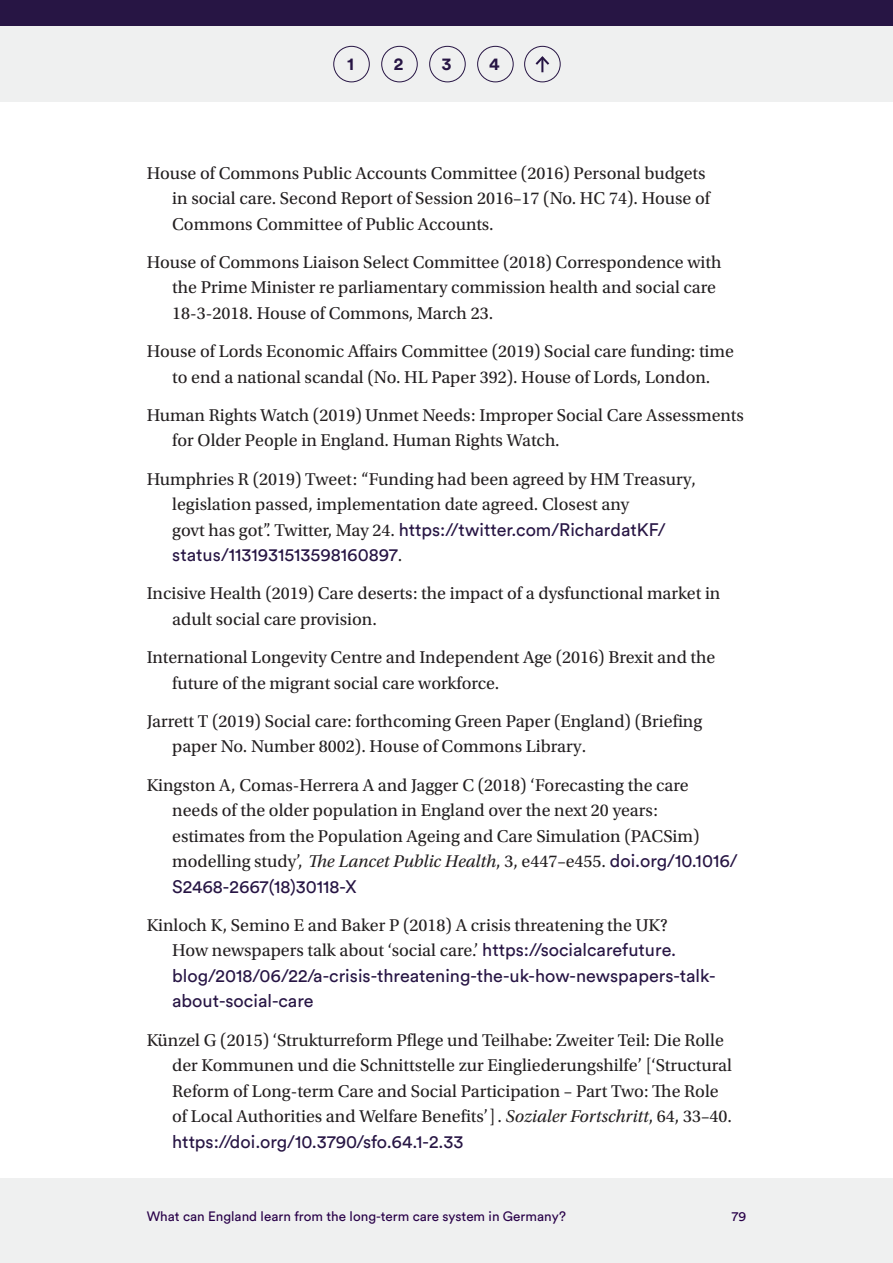
<style>
.page{position:relative;width:893px;height:1263px;background:#fff}
.page>*{position:absolute;margin:0;border:0;box-sizing:border-box;transform-origin:0 0}
.Bibliography{font:18px/25.5px "Utopia Std";color:#231f20}
.Bibliography-2{font:18px/25.5px "Circular Pro";color:#271544}
.t1{font:700 17.55px "Circular Pro";color:#271544}
.t2{font:13.5px "Circular Pro";color:#280048}
.s1{font-family:"Circular Pro";color:#271544}
.s2{font-style:italic}
.s3{font-family:"Utopia Std";color:#231f20}
</style>
<div class="page">
<div style="left:0;top:0;width:893px;height:26px;background:#271544"></div>
<div style="left:0;top:26px;width:893px;height:76px;background:#eff0f0"></div>
<div style="left:0;top:1179px;width:893px;height:84px;background:#eff0f0"></div>
<div style="left:381px;top:46px;width:37px;height:36px;border:1px solid #271544;border-radius:50%"></div>
<div style="left:429px;top:46px;width:36px;height:36px;border:1px solid #271544;border-radius:50%"></div>
<div style="left:477px;top:46px;width:36px;height:36px;border:1px solid #271544;border-radius:50%"></div>
<div style="left:524px;top:46px;width:36px;height:36px;border:1px solid #271544;border-radius:50%"></div>
<svg style="left:535px;top:56px;width:15px;height:16px"></svg>
<div style="left:333px;top:46px;width:37px;height:36px;border:1px solid #271544;border-radius:50%"></div>
<p class="t1" style="left:347px;top:52px;width:8px">1</p>
<p class="t1" style="left:394px;top:52px;width:11px">2</p>
<p class="t1" style="left:442px;top:52px;width:11px">3</p>
<p class="t1" style="left:489px;top:52px;width:12px">4</p>
<p class="Bibliography" style="left:172px;top:160px;width:539px;text-indent:-26px">House of Commons Public Accounts Committee (2016) Personal budgets in social care. Second Report of Session 2016–17 (No. HC 74). House of<br>Commons Committee of Public Accounts.</p>
<p class="Bibliography" style="left:172px;top:249px;width:551px;text-indent:-26px">House of Commons Liaison Select Committee (2018) Correspondence with the Prime Minister re parliamentary commission health and social care<br>18-3-2018. House of Commons, March 23.</p>
<p class="Bibliography" style="left:147px;top:339px;width:589px;text-align:center">House of Lords Economic Affairs Committee (2019) Social care funding: time to end a national scandal (No. HL Paper 392). House of Lords, London.</p>
<p class="Bibliography" style="left:172px;top:402px;width:573px;text-indent:-26px">Human Rights Watch (2019) Unmet Needs: Improper Social Care Assessments for Older People in England. Human Rights Watch.</p>
<p class="Bibliography" style="left:172px;top:466px;width:525px;text-indent:-26px">Humphries R (2019) Tweet: “Funding had been agreed by HM Treasury, legislation passed, implementation date agreed. Closest any<br>govt has got”. Twitter, May 24. <span class="s1">https://twitter.com/RichardatKF/ status/1131931513598160897</span>.</p>
<p class="Bibliography" style="left:172px;top:581px;width:550px;text-indent:-26px">Incisive Health (2019) Care deserts: the impact of a dysfunctional market in adult social care provision.</p>
<p class="Bibliography" style="left:172px;top:645px;width:545px;text-indent:-26px">International Longevity Centre and Independent Age (2016) Brexit and the future of the migrant social care workforce.</p>
<p class="Bibliography" style="left:172px;top:708px;width:531px;text-indent:-26px">Jarrett T (2019) Social care: forthcoming Green Paper (England) (Briefing paper No. Number 8002). House of Commons Library.</p>
<p class="Bibliography" style="left:172px;top:772px;width:567px;text-indent:-26px">Kingston A, Comas-Herrera A and Jagger C (2018) ‘Forecasting the care needs of the older population in England over the next 20 years:<br>estimates from the Population Ageing and Care Simulation (PACSim) modelling study’, <span class="s2">The Lancet Public Health</span>, 3, e447–e455. <span class="s1">doi.org/10.1016/ S2468-2667(18)30118-X</span></p>
<p class="Bibliography-2" style="left:172px;top:911px;width:545px;text-indent:-26px"><span class="s3">Kinloch K, Semino E and Baker P (2018) A crisis threatening the UK?<br>How newspapers talk about ‘social care.’</span> https://socialcarefuture. blog/2018/06/22/a-crisis-threatening-the-uk-how-newspapers-talk&shy;about-social-care</p>
<p class="Bibliography" style="left:172px;top:1027px;width:561px;text-indent:-26px">Künzel G (2015) ‘Strukturreform Pflege und Teilhabe: Zweiter Teil: Die Rolle der Kommunen und die Schnittstelle zur Eingliederungshilfe’ [‘Structural Reform of Long-term Care and Social Participation – Part Two: The Role of Local Authorities and Welfare Benefits’]. <span class="s2">Sozialer Fortschritt</span>, 64, 33–40. <span class="s1">https://doi.org/10.3790/sfo.64.1-2.33</span></p>
<p class="t2" style="left:147px;top:1207px;width:421px">What can England learn from the long-term care system in Germany?</p>
<p class="t2" style="left:732px;top:1207px;width:16px">79</p>
</div>
